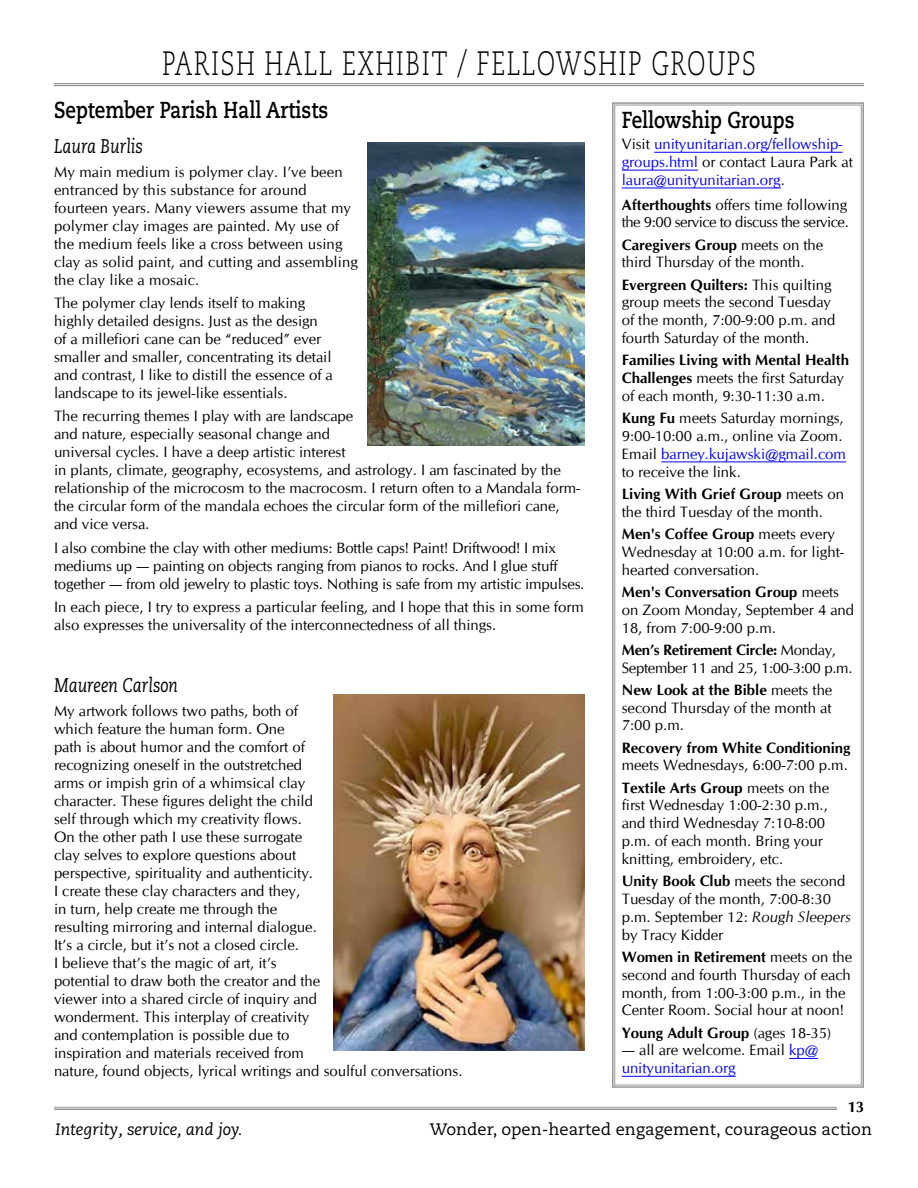
<style>
.page{position:relative;width:918px;height:1188px;background:#fff}
.page>*{position:absolute;margin:0;border:0;box-sizing:border-box;transform-origin:0 0}
.t1{font:300 33.75px "Caecilia LT Pro 45";letter-spacing:.06em;color:#000;scale:.72 1}
.t2{font:700 23.1px "Caecilia LT Pro 75";color:#000;scale:.82 1}
.t3{font:italic 19.8px "Caecilia LT Pro 56";color:#000;scale:.82 1}
.t4{font:16.5px "Caecilia LT Pro 55 Roman";color:#000}
.t5{font:italic 16.5px "Caecilia LT Pro 56";color:#000}
.t6{font:15px/18px "CG Omega";color:#000}
.t7{font:15px/17.9px "CG Omega";color:#00f}
.t8{font:15px/17.9px "CG Omega";letter-spacing:-.03em;color:#000}
.t9{font:15px/17.9px "CG Omega";letter-spacing:-.02em;color:#000}
.t10{font:700 15px "CG Omega";color:#000}
.s1{color:#000}
.s2{font-weight:700}
.s3{color:#00f}
.s4{font-style:italic}
.s5{font-weight:400}
</style>
<div class="page">
<hr style="left:54px;top:1107px;width:783px;height:1px;background:#939598">
<hr style="left:54px;top:1108px;width:783px;height:2px;background:#939598">
<hr style="left:54px;top:83px;width:810px;height:1px;background:#939598">
<hr style="left:54px;top:85px;width:810px;height:1px;background:#939598">
<img style="left:367px;top:143px;width:218px;height:303px">
<img style="left:333px;top:695px;width:252px;height:356px">
<svg style="left:612px;top:102px;width:252px;height:986px"></svg>
<div style="left:614px;top:105px;width:248px;height:980px;border:1px solid #939598"></div>
<h1 class="t1" style="left:162px;top:41px;width:826px">PARISH HALL EXHIBIT / FELLOWSHIP GROUPS</h1>
<h2 class="t2" style="left:54px;top:94px;width:336px">September Parish Hall Artists</h2>
<h3 class="t3" style="left:54px;top:134px;width:110px">Laura Burlis</h3>
<p class="t6" style="left:54px;top:163px;width:305px">My main medium is polymer clay. I’ve been entranced by this substance for around fourteen years. Many viewers assume that my polymer clay images are painted. My use of the medium feels like a cross between using clay as solid paint, and cutting and assembling the clay like a mosaic.</p>
<p class="t6" style="left:54px;top:294px;width:280px">The polymer clay lends itself to making highly detailed designs. Just as the design of a millefiori cane can be “reduced” ever smaller and smaller, concentrating its detail and contrast, I like to distill the essence of a landscape to its jewel-like essentials.</p>
<p class="t6" style="left:54px;top:408px;width:528px">The recurring themes I play with are landscape<br>and nature, especially seasonal change and<br>universal cycles. I have a deep artistic interest<br>in plants, climate, geography, ecosystems, and astrology. I am fascinated by the relationship of the microcosm to the macrocosm. I return often to a Mandala form&shy;the circular form of the mandala echoes the circular form of the millefiori cane, and vice versa.</p>
<p class="t6" style="left:54px;top:539px;width:532px">I also combine the clay with other mediums: Bottle caps! Paint! Driftwood! I mix mediums up — painting on objects ranging from pianos to rocks. And I glue stuff together — from old jewelry to plastic toys. Nothing is safe from my artistic impulses.</p>
<p class="t6" style="left:54px;top:598px;width:531px">In each piece, I try to express a particular feeling, and I hope that this in some form also expresses the universality of the interconnectedness of all things.</p>
<h2 class="t2" style="left:622px;top:104px;width:212px">Fellowship Groups</h2>
<p class="t7" style="left:622px;top:135px;width:233px"><span class="s1">Visit</span> unityunitarian.org/fellowship&shy;groups.html <span class="s1">or contact Laura Park at </span>laura@unityunitarian.org<span class="s1">.</span></p>
<p class="t8" style="left:622px;top:196px;width:229px"><span class="s2">Afterthoughts</span> offers time following the 9:00 service to discuss the service.</p>
<p class="t6" style="left:622px;top:236px;width:203px"><span class="s2">Caregivers Group</span> meets on the third Thursday of the month.</p>
<p class="t6" style="left:622px;top:276px;width:215px"><span class="s2">Evergreen Quilters:</span> This quilting group meets the second Tuesday of the month, 7:00-9:00 p.m. and fourth Saturday of the month.</p>
<p class="t6" style="left:622px;top:351px;width:229px"><span class="s2">Families Living with Mental Health<br>Challenges</span> meets the first Saturday of each month, 9:30-11:30 a.m.</p>
<p class="t6" style="left:622px;top:409px;width:226px"><span class="s2">Kung Fu</span> meets Saturday mornings,<br>9:00-10:00 a.m., online via Zoom.<br>Email <span class="s3">barney.kujawski@gmail.com </span>to receive the link.</p>
<p class="t6" style="left:622px;top:485px;width:224px"><span class="s2">Living With Grief Group</span> meets on the third Tuesday of the month.</p>
<p class="t6" style="left:622px;top:525px;width:224px"><span class="s2">Men's Coffee Group</span> meets every<br>Wednesday at 10:00 a.m. for light&shy;hearted conversation.</p>
<p class="t6" style="left:622px;top:583px;width:234px"><span class="s2">Men's Conversation Group</span> meets on Zoom Monday, September 4 and<br>18, from 7:00-9:00 p.m.</p>
<p class="t9" style="left:622px;top:641px;width:232px"><span class="s2">Men’s Retirement Circle:</span> Monday,<br>September 11 and 25, 1:00-3:00 p.m.</p>
<p class="t6" style="left:622px;top:681px;width:212px;text-align:justify"><span class="s2">New Look at the Bible</span> meets the second Thursday of the month at 7:00 p.m.</p>
<p class="t10" style="left:622px;top:738px;width:230px">Recovery from White Conditioning</p>
<p class="t6" style="left:622px;top:754px;width:228px;line-height:22.2px">meets Wednesdays, 6:00-7:00 p.m.<br><span class="s2">Textile Arts Group</span> meets on the</p>
<p class="t6" style="left:622px;top:797px;width:208px">first Wednesday 1:00-2:30 p.m., and third Wednesday 7:10-8:00 p.m. of each month. Bring your knitting, embroidery, etc.</p>
<p class="t6" style="left:622px;top:872px;width:231px"><span class="s2">Unity Book Club</span> meets the second<br>Tuesday of the month, 7:00-8:30 p.m. September 12: <span class="s4">Rough Sleepers </span>by Tracy Kidder</p>
<p class="t6" style="left:622px;top:948px;width:232px"><span class="s2">Women in Retirement</span> meets on the second and fourth Thursday of each month, from 1:00-3:00 p.m., in the Center Room. Social hour at noon!</p>
<p class="t10" style="left:622px;top:1023px;width:211px">Young Adult Group <span class="s5">(ages 18-35)</span></p>
<p class="t7" style="left:622px;top:1042px;width:198px"><span class="s1">— all are welcome. Email</span> kp@ unityunitarian.org</p>
<h3 class="t3" style="left:54px;top:673px;width:153px">Maureen Carlson</h3>
<p class="t6" style="left:54px;top:702px;width:410px">My artwork follows two paths, both of<br>which feature the human form. One<br>path is about humor and the comfort of<br>recognizing oneself in the outstretched<br>arms or impish grin of a whimsical clay<br>character. These figures delight the child<br>self through which my creativity flows.<br>On the other path I use these surrogate<br>clay selves to explore questions about<br>perspective, spirituality and authenticity.<br>I create these clay characters and they,<br>in turn, help create me through the<br>resulting mirroring and internal dialogue.<br>It’s a circle, but it’s not a closed circle.<br>I believe that’s the magic of art, it’s<br>potential to draw both the creator and the<br>viewer into a shared circle of inquiry and<br>wonderment. This interplay of creativity<br>and contemplation is possible due to<br>inspiration and materials received from<br>nature, found objects, lyrical writings and soulful conversations.</p>
<p class="t10" style="left:847px;top:1098px;width:18px">13</p>
<p class="t5" style="left:56px;top:1118px;width:188px">Integrity, service, and joy.</p>
<p class="t4" style="left:430px;top:1118px;width:444px">Wonder, open-hearted engagement, courageous action</p>
</div>
